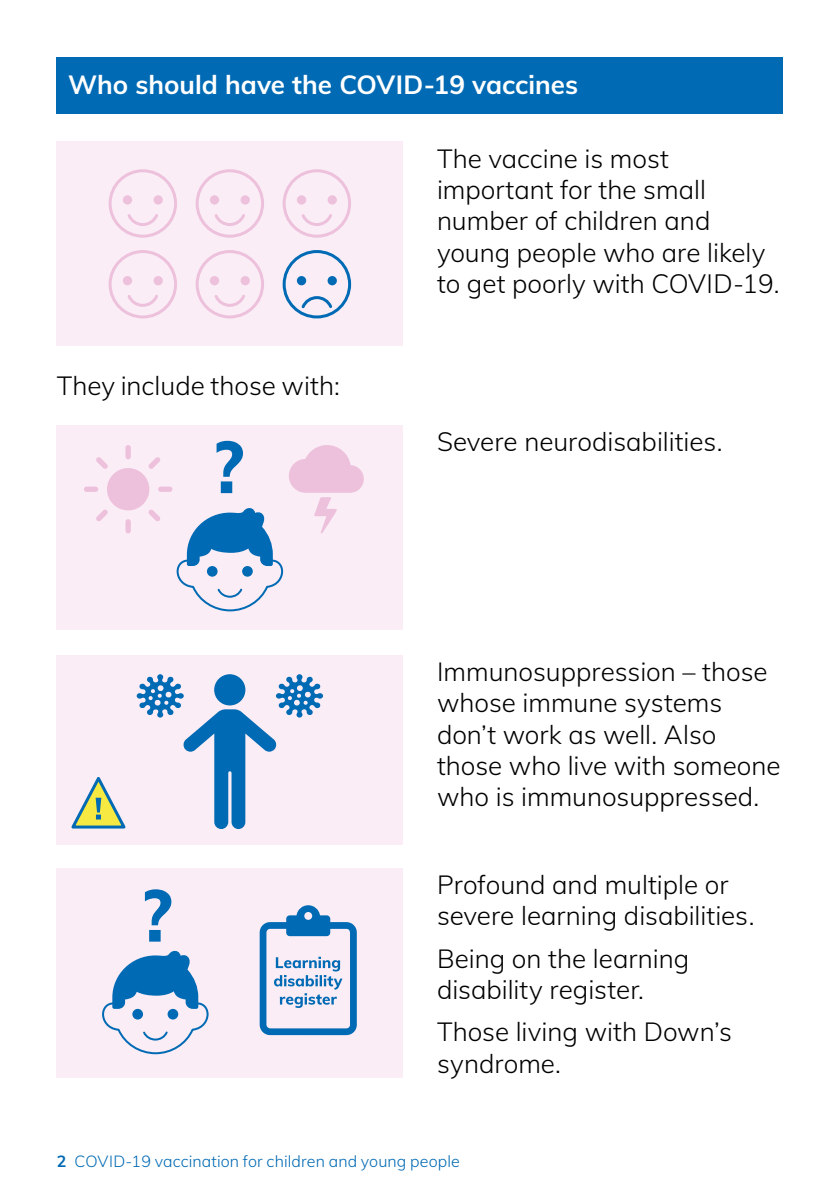
<style>
.page{position:relative;width:840px;height:1191px;background:#fff}
.page>*{position:absolute;margin:0;border:0;box-sizing:border-box;transform-origin:0 0}
.t1{font:26px/31.2px "Mulish Regular 3";color:#000}
.t2{font:26px/31.2px "Mulish";color:#000}
.t3{font:26px "Mulish Regular 2";color:#fff}
.t4{font:16px "Mulish Regular 3";letter-spacing:.005em;color:#006ab4}
.s1{font-family:"Mulish"}
.s2{font-family:"Mulish Regular 3"}
.s3{font-family:"Mulish Regular 2"}
</style>
<div class="page">
<div style="left:57px;top:57px;width:725px;height:56px;background:#006ab4"></div>
<div style="left:57px;top:142px;width:346px;height:204px;background:#faedf6"></div>
<div style="left:57px;top:867px;width:346px;height:210px;background:#faedf6"></div>
<div style="left:57px;top:655px;width:346px;height:190px;background:#faedf6"></div>
<div style="left:57px;top:425px;width:346px;height:204px;background:#faedf6"></div>
<svg style="left:195px;top:169px;width:69px;height:69px"></svg>
<div style="left:210px;top:195px;width:9px;height:9px;background:#edc1dc;border-radius:50%"></div>
<div style="left:240px;top:195px;width:10px;height:9px;background:#edc1dc;border-radius:50%"></div>
<svg style="left:195px;top:250px;width:69px;height:69px"></svg>
<div style="left:210px;top:276px;width:9px;height:9px;background:#edc1dc;border-radius:50%"></div>
<div style="left:240px;top:276px;width:10px;height:9px;background:#edc1dc;border-radius:50%"></div>
<svg style="left:108px;top:169px;width:69px;height:69px"></svg>
<div style="left:123px;top:195px;width:9px;height:9px;background:#edc1dc;border-radius:50%"></div>
<div style="left:153px;top:195px;width:10px;height:9px;background:#edc1dc;border-radius:50%"></div>
<svg style="left:108px;top:250px;width:69px;height:69px"></svg>
<div style="left:123px;top:276px;width:9px;height:9px;background:#edc1dc;border-radius:50%"></div>
<div style="left:153px;top:276px;width:10px;height:9px;background:#edc1dc;border-radius:50%"></div>
<svg style="left:282px;top:169px;width:69px;height:69px"></svg>
<div style="left:297px;top:195px;width:9px;height:9px;background:#edc1dc;border-radius:50%"></div>
<div style="left:327px;top:195px;width:10px;height:9px;background:#edc1dc;border-radius:50%"></div>
<div style="left:282px;top:250px;width:69px;height:68px;border:3px solid #006ab4;border-radius:50%"></div>
<div style="left:297px;top:276px;width:9px;height:9px;background:#006ab4;border-radius:50%"></div>
<div style="left:327px;top:276px;width:10px;height:9px;background:#006ab4;border-radius:50%"></div>
<svg style="left:299px;top:296px;width:35px;height:15px"></svg>
<svg style="left:137px;top:674px;width:186px;height:155px"></svg>
<svg style="left:71px;top:777px;width:55px;height:52px"></svg>
<div style="left:107px;top:468px;width:42px;height:42px;background:#edc1dc;border-radius:50%"></div>
<div style="left:125px;top:519px;width:6px;height:14px;background:#edc1dc;border-radius:3px"></div>
<div style="left:125px;top:445px;width:6px;height:14px;background:#edc1dc;border-radius:3px"></div>
<div style="left:84px;top:486px;width:14px;height:6px;background:#edc1dc;border-radius:3px"></div>
<div style="left:158px;top:486px;width:14px;height:6px;background:#edc1dc;border-radius:3px"></div>
<svg style="left:96px;top:509px;width:12px;height:12px"></svg>
<svg style="left:148px;top:457px;width:12px;height:12px"></svg>
<svg style="left:96px;top:457px;width:12px;height:12px"></svg>
<svg style="left:148px;top:509px;width:12px;height:12px"></svg>
<svg style="left:176px;top:441px;width:187px;height:171px"></svg>
<svg style="left:102px;top:950px;width:107px;height:105px"></svg>
<svg style="left:145px;top:889px;width:26px;height:52px"></svg>
<svg style="left:259px;top:905px;width:97px;height:130px"></svg>
<p class="t3" style="left:68px;top:66px;width:511px">Who should have the COVID-19 vaccines</p>
<p class="t1" style="left:57px;top:368px;width:284px">They include those with:</p>
<p class="t1" style="left:437px;top:142px;width:344px">The vaccine is most important for the small <span class="s1">number of children and </span>young people who are likely <span class="s1">to get poorly with COVID-19.</span></p>
<p class="t2" style="left:437px;top:425px;width:287px">Severe neurodisabilities.</p>
<p class="t1" style="left:437px;top:655px;width:345px">Immunosuppression – those whose immune systems don’t work as well. Also those who live with someone who is immunosuppressed.</p>
<p class="t2" style="left:437px;top:867px;width:319px"><span class="s2">Profound and multiple or </span>severe learning disabilities.</p>
<p class="t2" style="left:437px;top:941px;width:253px"><span class="s2">Being on the learning </span>disability register.</p>
<p class="t1" style="left:437px;top:1015px;width:296px">Those living with Down’s syndrome.</p>
<p class="t4" style="left:57px;top:1150px;width:404px"><span class="s3">2</span> COVID-19 vaccination for children and young people</p>
</div>
